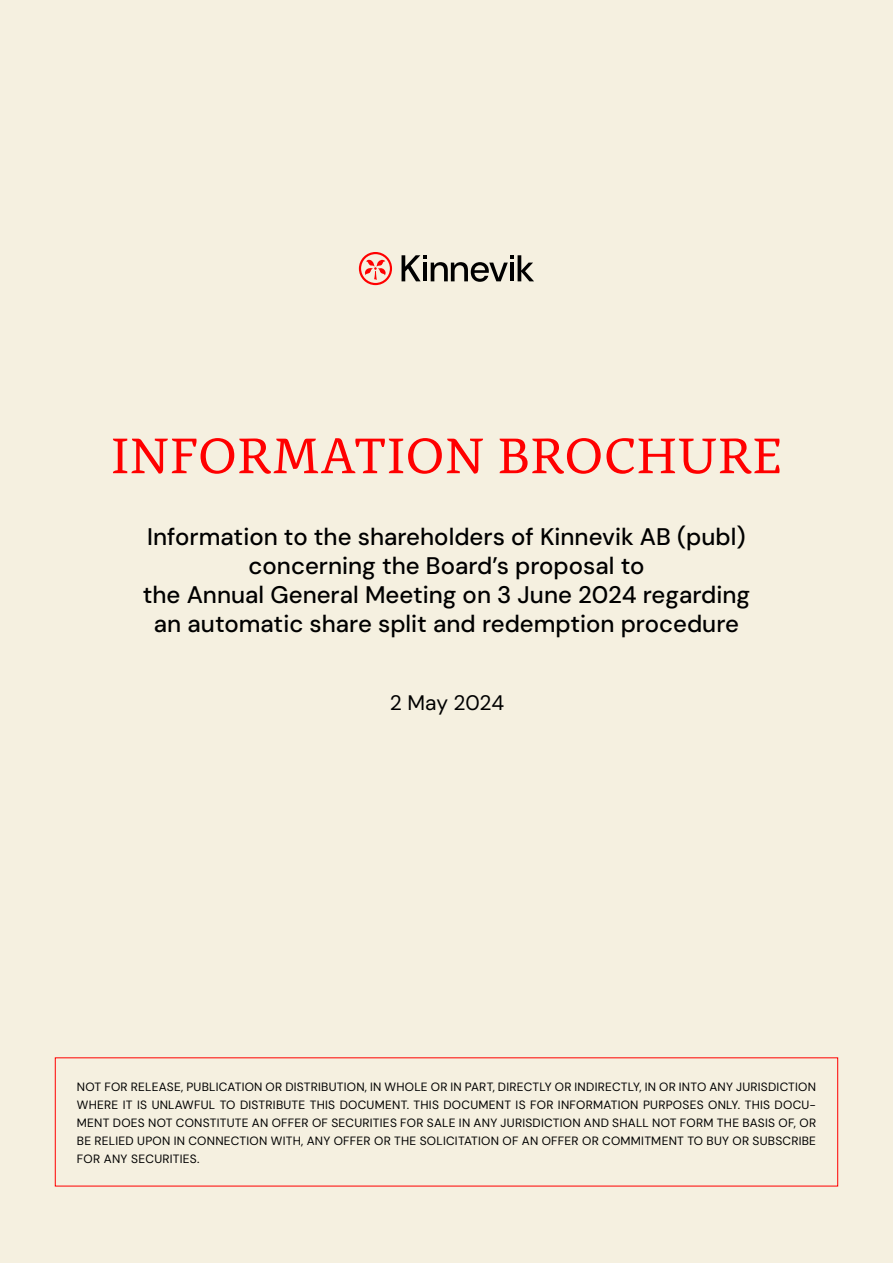
<style>
.page{position:relative;width:893px;height:1263px;background:#f5f0e0}
.page>*{position:absolute;margin:0;border:0;box-sizing:border-box;transform-origin:0 0}
.t1{font:52.5px "Alda OT";color:#f00}
.t2{font:500 24px/28.8px "DM Sans";color:#000;text-align:center}
.t3{font:21px "DM Sans";letter-spacing:-.01em;color:#000}
.t4{font:12px/18px "DM Sans";letter-spacing:.02em;color:#000;text-align:justify}
</style>
<div class="page">
<svg style="left:359px;top:252px;width:33px;height:33px"></svg>
<svg style="left:402px;top:255px;width:132px;height:27px;background:#a09d92"></svg>
<h1 class="t1" style="left:111px;top:434px;width:673px">INFORMATION BROCHURE</h1>
<h2 class="t2" style="left:143px;top:522px;width:609px">Information to the shareholders of Kinnevik AB (publ) concerning the Board’s proposal to<br>the Annual General Meeting on 3 June 2024 regarding an automatic share split and redemption procedure</h2>
<h3 class="t3" style="left:390px;top:689px;width:116px">2 May 2024</h3>
<p class="t4" style="left:77px;top:1078px;width:741px">NOT FOR RELEASE, PUBLICATION OR DISTRIBUTION, IN WHOLE OR IN PART, DIRECTLY OR INDIRECTLY, IN OR INTO ANY JURISDICTION WHERE IT IS UNLAWFUL TO DISTRIBUTE THIS DOCUMENT. THIS DOCUMENT IS FOR INFORMATION PURPOSES ONLY. THIS DOCU-MENT DOES NOT CONSTITUTE AN OFFER OF SECURITIES FOR SALE IN ANY JURISDICTION AND SHALL NOT FORM THE BASIS OF, OR BE RELIED UPON IN CONNECTION WITH, ANY OFFER OR THE SOLICITATION OF AN OFFER OR COMMITMENT TO BUY OR SUBSCRIBE FOR ANY SECURITIES.</p>
</div>
